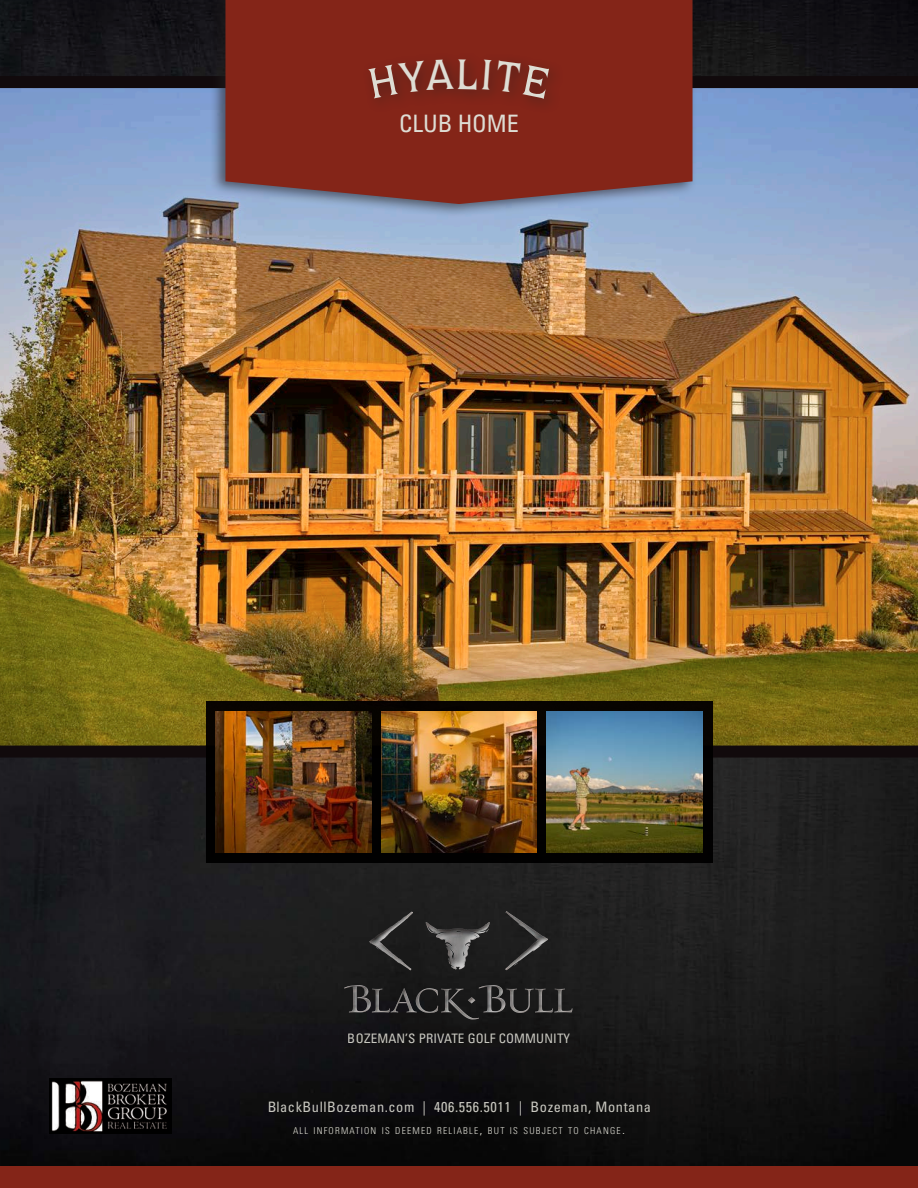
<style>
.page{position:relative;width:918px;height:1188px;background:#fff}
.page>*{position:absolute;margin:0;border:0;box-sizing:border-box;transform-origin:0 0}
.t1{font:condensed 24px "Univers";color:#deddd4}
.t2{font:condensed 14.4px "Univers";letter-spacing:.04em;color:#deddd4}
.t3{font:condensed 13.05px "Univers";letter-spacing:.01em;color:#deddd4}
.t4{font:300 condensed 9.45px "Univers";letter-spacing:.13em;color:#deddd4}
.s1{font-size:13.5px}
</style>
<div class="page">
<img style="left:0;top:0;width:918px;height:1166px">
<img style="left:0;top:76px;width:918px;height:682px">
<svg style="left:206px;top:701px;width:506px;height:162px;background:#0d0b07"></svg>
<img style="left:381px;top:712px;width:156px;height:140px">
<img style="left:216px;top:712px;width:155px;height:140px">
<img style="left:547px;top:712px;width:155px;height:140px">
<div style="left:0;top:1166px;width:918px;height:22px;background:#842518"></div>
<div style="left:209px;top:0;width:488px;height:217px;background:#231f20;opacity:.59"></div>
<svg style="left:225px;top:0;width:468px;height:204px;background:#832c22"></svg>
<div style="left:362px;top:52px;width:203px;height:63px;background:#832418"></div>
<div style="left:351px;top:1036px;width:234px;height:24px;background:#131214"></div>
<img style="left:325px;top:903px;width:271px;height:125px">
<div style="left:339px;top:908px;width:239px;height:117px;background:#151515"></div>
<div style="left:338px;top:905px;width:239px;height:113px;background:#231f20;opacity:.75"></div>
<img style="left:50px;top:1078px;width:121px;height:56px">
<svg style="left:372px;top:62px;width:178px;height:37px"></svg>
<p class="t1" style="left:399px;top:108px;width:121px">CLUB HOME</p>
<h3 class="t3" style="left:348px;top:1030px;width:224px">BOZEMAN’S PRIVATE GOLF COMMUNITY</h3>
<h2 class="t2" style="left:267px;top:1097px;width:385px">BlackBullBozeman.com | 406.556.5011 | Bozeman, Montana</h2>
<p class="t4" style="left:293px;top:1125px;width:333px">ALL INFORMATION IS DEEMED RELIABLE<span class="s1">,</span> BUT IS SUBJECT TO CHANGE<span class="s1">.</span></p>
</div>
